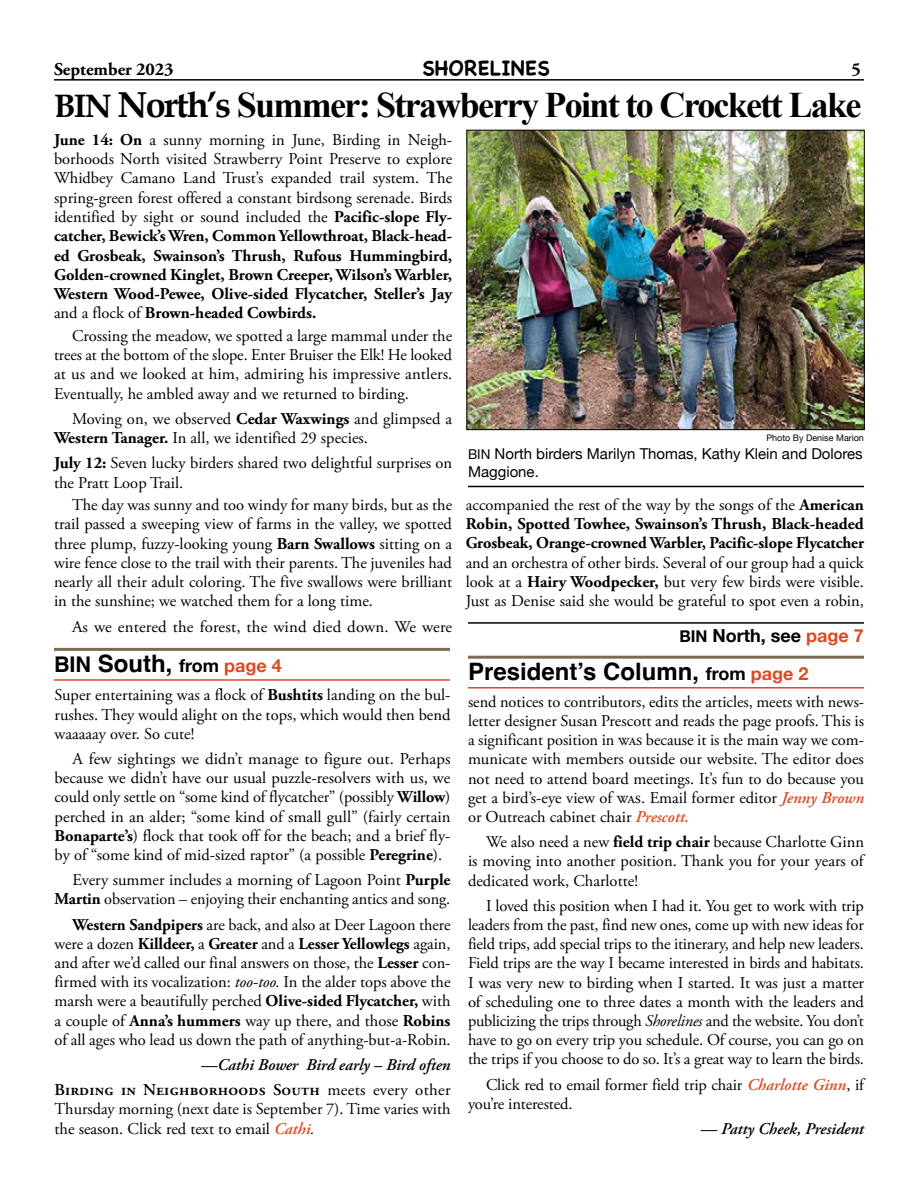
<style>
.page{position:relative;width:918px;height:1188px;background:#fff}
.page>*{position:absolute;margin:0;border:0;box-sizing:border-box;transform-origin:0 0}
.Heading{font:700 36px "Times New Roman";letter-spacing:-.045em;color:#000}
.Jump_from_head-line{font:700 24px "Helvetica";color:#000}
.t1{font:700 21px "Chalkboard SE";color:#000}
.continued_on{font:700 18px "Helvetica Neue";color:#000}
.t2{font:700 18px "Adobe Garamond Pro";color:#000}
.body_text{font:16.5px/19.2px "Adobe Garamond Pro";color:#000;text-align:justify}
.Sightings{font:700 16.5px/19.4px "Adobe Garamond Pro";color:#000;text-align:justify}
.Sightings-2{font:16.5px/19.4px "Adobe Garamond Pro";color:#000}
.author{font:italic 600 16.5px "Adobe Garamond Pro";color:#000}
.t3{font:15px/18px "Helvetica Neue";color:#000}
.credit{font:9px "Helvetica Neue";color:#000}
.s1{font-family:"Book Antiqua Bold SC900";font-weight:400;font-size:32.4px}
.s2{font-family:"Book Antiqua"}
.s3{font-weight:400}
.s4{font-weight:700}
.s5{font-family:"Helvetica Neue SC900";font-size:13.5px}
.s6{font-family:"Helvetica Neue Bold SC900";font-weight:400;font-size:16.2px}
.s7{color:#da4b22}
.s8{font-family:"Helvetica Bold SC900";font-weight:400;font-size:21.6px}
.s9{font-family:"Helvetica Neue";font-size:18px}
.s10{font-family:"Helvetica Neue";font-size:18px;color:#da4b22}
.s11{font-style:italic}
.s12{font-weight:600}
.s13{font-weight:600;font-style:italic;color:#da4b22}
</style>
<div class="page">
<hr style="left:54px;top:79px;width:810px;height:2px;background:#000">
<hr style="left:468px;top:656px;width:396px;height:3px;background:#7c6a55">
<hr style="left:468px;top:687px;width:396px;height:2px;background:#da4b22">
<hr style="left:54px;top:648px;width:396px;height:3px;background:#7c6a55">
<hr style="left:54px;top:679px;width:396px;height:2px;background:#da4b22">
<img style="left:468px;top:132px;width:395px;height:296px">
<div style="left:466px;top:130px;width:399px;height:300px;border:1px solid #000"></div>
<hr style="left:468px;top:486px;width:396px;height:1px;background:#000">
<hr style="left:468px;top:622px;width:396px;height:2px;background:#000">
<p class="t2" style="left:54px;top:58px;width:121px">September 2023</p>
<p class="t1" style="left:422px;top:55px;width:129px">SHORELINES</p>
<p class="t2" style="left:852px;top:58px;width:11px">5</p>
<p class="Heading" style="left:54px;top:80px;width:809px"><span class="s1">bin</span> <span class="s2">North’s</span> Summer: Strawberry Point to Crockett Lake</p>
<p class="Sightings" style="left:54px;top:130px;width:400px">June 14: On <span class="s3">a sunny morning in June, Birding in Neigh&shy;borhoods North visited Strawberry Point Preserve to explore Whidbey Camano Land Trust’s expanded trail system. The spring-green forest offered a constant birdsong serenade. Birds identified by sight or sound included the</span> Pacific-slope Fly&shy;catcher, Bewick’s Wren, Common Yellowthroat, Black-head&shy;ed Grosbeak, Swainson’s Thrush, Rufous Hummingbird, Golden-crowned Kinglet, Brown Creeper, Wilson’s Warbler, Western Wood-Pewee, Olive-sided Flycatcher, Steller’s Jay <span class="s3">and a flock of</span> Brown-headed Cowbirds.</p>
<p class="body_text" style="left:54px;top:326px;width:400px;text-indent:18px">Crossing the meadow, we spotted a large mammal under the trees at the bottom of the slope. Enter Bruiser the Elk! He looked at us and we looked at him, admiring his impressive antlers.<br>Eventually, he ambled away and we returned to birding.</p>
<p class="body_text" style="left:54px;top:410px;width:400px;text-indent:18px">Moving on, we observed <span class="s4">Cedar Waxwings</span> and glimpsed a<br><span class="s4">Western Tanager.</span> In all, we identified 29 species.</p>
<p class="Sightings-2" style="left:54px;top:454px;width:400px"><span class="s4">July 12:</span> Seven lucky birders shared two delightful surprises on the Pratt Loop Trail.</p>
<p class="body_text" style="left:54px;top:496px;width:400px;text-indent:18px">The day was sunny and too windy for many birds, but as the trail passed a sweeping view of farms in the valley, we spotted three plump, fuzzy-looking young <span class="s4">Barn Swallows</span> sitting on a wire fence close to the trail with their parents. The juveniles had nearly all their adult coloring. The five swallows were brilliant in the sunshine; we watched them for a long time.</p>
<p class="body_text" style="left:72px;top:617px;width:382px">As we entered the forest, the wind died down. We were</p>
<p class="credit" style="left:766px;top:431px;width:99px">Photo By Denise Marion</p>
<p class="t3" style="left:468px;top:445px;width:396px"><span class="s5">bin</span> North birders Marilyn Thomas, Kathy Klein and Dolores<br>Maggione.</p>
<p class="body_text" style="left:466px;top:495px;width:400px">accompanied the rest of the way by the songs of the <span class="s4">American Robin, Spotted Towhee, Swainson’s Thrush, Black-headed Grosbeak, Orange-crowned Warbler, Pacific-slope Flycatcher </span>and an orchestra of other birds. Several of our group had a quick look at a <span class="s4">Hairy Woodpecker,</span> but very few birds were visible.<br>Just as Denise said she would be grateful to spot even a robin,</p>
<p class="continued_on" style="left:679px;top:621px;width:186px"><span class="s6">bin</span> North, see <span class="s7">page 7</span></p>
<p class="Jump_from_head-line" style="left:54px;top:649px;width:229px"><span class="s8">bin</span> South, <span class="s9">from</span> <span class="s10">page 4</span></p>
<p class="body_text" style="left:55px;top:686px;width:398px">Super entertaining was a flock of <span class="s4">Bushtits</span> landing on the bul&shy;rushes. They would alight on the tops, which would then bend waaaaay over. So cute!</p>
<p class="body_text" style="left:55px;top:750px;width:398px;text-indent:18px">A few sightings we didn’t manage to figure out. Perhaps because we didn’t have our usual puzzle-resolvers with us, we could only settle on “some kind of flycatcher” (possibly <span class="s4">Willow</span>) perched in an alder; “some kind of small gull” (fairly certain <span class="s4">Bonaparte’s</span>) flock that took off for the beach; and a brief fly&shy;by of “some kind of mid-sized raptor” (a possible <span class="s4">Peregrine</span>).</p>
<p class="body_text" style="left:55px;top:871px;width:398px;text-align:right">Every summer includes a morning of Lagoon Point <span class="s4">Purple<br>Martin</span> observation – enjoying their enchanting antics and song.</p>
<p class="body_text" style="left:55px;top:915px;width:398px;text-indent:18px"><span class="s4">Western Sandpipers</span> are back, and also at Deer Lagoon there were a dozen <span class="s4">Killdeer,</span> a <span class="s4">Greater</span> and a <span class="s4">Lesser Yellowlegs</span> again, and after we’d called our final answers on those, the <span class="s4">Lesser</span> con&shy;firmed with its vocalization: <span class="s11">too-too.</span> In the alder tops above the marsh were a beautifully perched <span class="s4">Olive-sided Flycatcher,</span> with a couple of <span class="s4">Anna’s hummers</span> way up there, and those <span class="s4">Robins </span>of all ages who lead us down the path of anything-but-a-Robin.</p>
<p class="author" style="left:201px;top:1055px;width:251px">—Cathi Bower Bird early – Bird often</p>
<p class="body_text" style="left:55px;top:1081px;width:398px"><span class="s12">Birding in Neighborhoods South</span> meets every other Thursday morning (next date is September 7). Time varies with the season. Click red text to email <span class="s13">Cathi</span><span class="s11">.</span></p>
<p class="Jump_from_head-line" style="left:468px;top:657px;width:342px">President’s Column, <span class="s9">from</span> <span class="s10">page 2</span></p>
<p class="body_text" style="left:468px;top:693px;width:398px">send notices to contributors, edits the articles, meets with news&shy;letter designer Susan Prescott and reads the page proofs. This is a significant position in was because it is the main way we com&shy;municate with members outside our website. The editor does not need to attend board meetings. It’s fun to do because you get a bird’s-eye view of was. Email former editor <span class="s13">Jenny Brown </span>or Outreach cabinet chair <span class="s13">Prescott.</span></p>
<p class="body_text" style="left:468px;top:833px;width:399px;text-indent:18px">We also need a new <span class="s4">field trip chair</span> because Charlotte Ginn is moving into another position. Thank you for your years of dedicated work, Charlotte!</p>
<p class="body_text" style="left:468px;top:897px;width:398px;text-indent:18px">I loved this position when I had it. You get to work with trip leaders from the past, find new ones, come up with new ideas for field trips, add special trips to the itinerary, and help new leaders.<br>Field trips are the way I became interested in birds and habitats.<br>I was very new to birding when I started. It was just a matter of scheduling one to three dates a month with the leaders and publicizing the trips through <span class="s11">Shorelines</span> and the website. You don’t have to go on every trip you schedule. Of course, you can go on the trips if you choose to do so. It’s a great way to learn the birds.</p>
<p class="body_text" style="left:468px;top:1075px;width:399px;text-indent:18px">Click red to email former field trip chair <span class="s13">Charlotte Ginn</span>, if you’re interested.</p>
<p class="author" style="left:701px;top:1119px;width:165px">— Patty Cheek, President</p>
</div>
